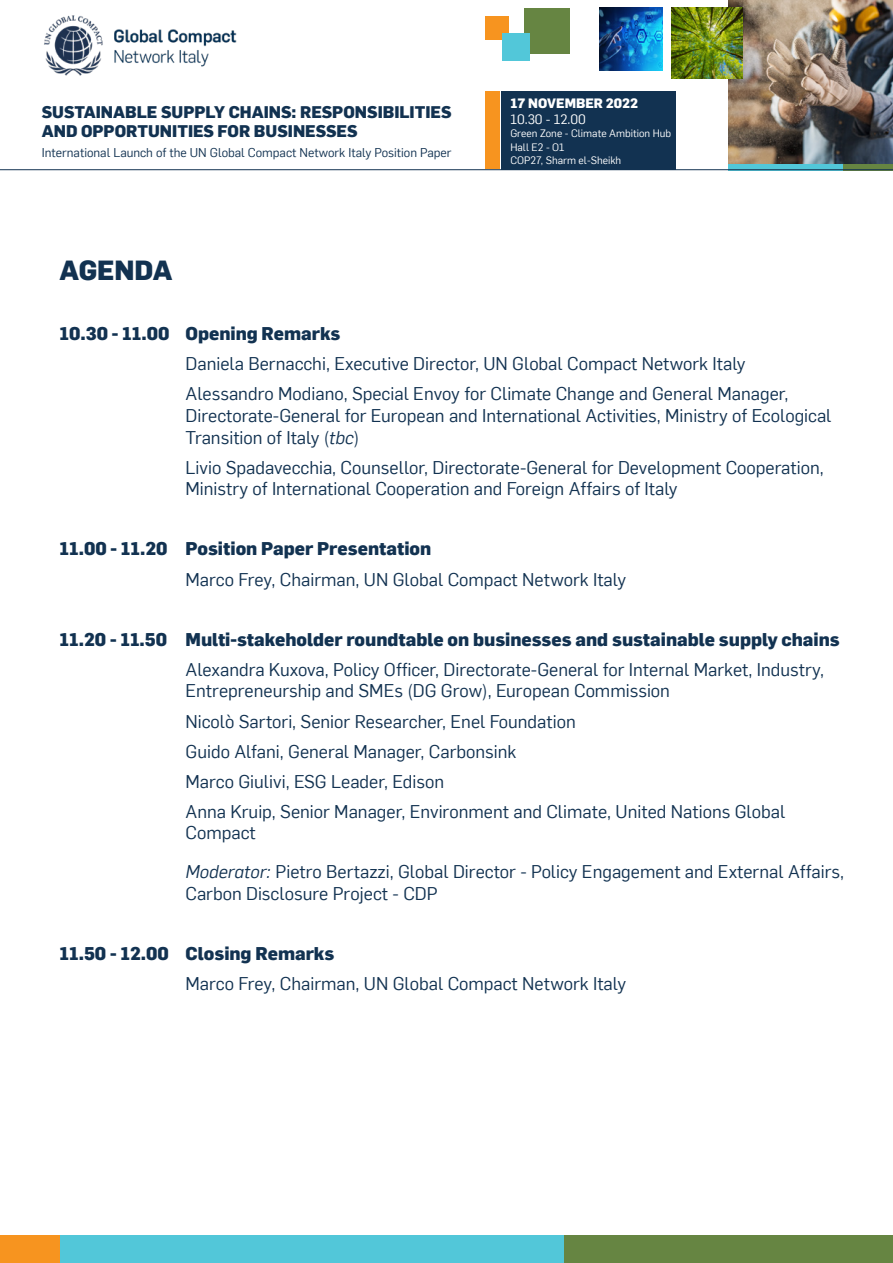
<style>
.page{position:relative;width:893px;height:1263px;background:#fff}
.page>*{position:absolute;margin:0;border:0;box-sizing:border-box;transform-origin:0 0}
.t1{font:800 27px "Flama";color:#123251}
.t2{font:18px/30.2px "Flama";color:#123251}
.t3{font:800 18px "Flama";color:#123251}
.t4{font:800 16.5px/19.5px "Flama";color:#123251}
.t5{font:800 13.2px "Flama";color:#fff}
.t6{font:13.2px "Flama";color:#fff}
.t7{font:12.45px "Flama";color:#123251}
.t8{font:10.5px/13.5px "Flama";color:#fff}
.s1{font-style:italic}
</style>
<div class="page">
<div style="left:60px;top:1236px;width:504px;height:27px;background:#52c7d9"></div>
<div style="left:0;top:1236px;width:60px;height:27px;background:#f7941f"></div>
<div style="left:564px;top:1236px;width:329px;height:27px;background:#668542"></div>
<img style="left:44px;top:15px;width:193px;height:61px">
<div style="left:502px;top:91px;width:174px;height:79px;background:#123251"></div>
<div style="left:485px;top:91px;width:15px;height:78px;background:#f7941f"></div>
<div style="left:728px;top:163px;width:117px;height:7px;background:#52c7d9"></div>
<div style="left:843px;top:163px;width:50px;height:7px;background:#668542"></div>
<img style="left:728px;top:0;width:165px;height:163px">
<div style="left:524px;top:9px;width:46px;height:45px;background:#668542"></div>
<div style="left:485px;top:16px;width:23px;height:23px;background:#f7941f"></div>
<div style="left:502px;top:33px;width:27px;height:28px;background:#52c7d9"></div>
<img style="left:671px;top:8px;width:71px;height:71px">
<img style="left:600px;top:8px;width:62px;height:62px">
<hr style="left:0;top:169px;width:893px;height:1px;background:#123251">
<p class="t4" style="left:42px;top:101px;width:411px">SUSTAINABLE SUPPLY CHAINS: RESPONSIBILITIES<br>AND OPPORTUNITIES FOR BUSINESSES</p>
<p class="t7" style="left:42px;top:144px;width:411px">International Launch of the UN Global Compact Network Italy Position Paper</p>
<h1 class="t1" style="left:60px;top:251px;width:114px">AGENDA</h1>
<p class="t5" style="left:510px;top:94px;width:129px">17 NOVEMBER 2022</p>
<p class="t6" style="left:510px;top:110px;width:77px">10.30 - 12.00</p>
<p class="t8" style="left:510px;top:126px;width:162px">Green Zone - Climate Ambition Hub<br>Hall E2 - O1<br>COP27, Sharm el-Sheikh</p>
<p class="t3" style="left:60px;top:321px;width:282px">10.30 - 11.00 Opening Remarks</p>
<p class="t2" style="left:186px;top:348px;width:604px">Daniela Bernacchi, Executive Director, UN Global Compact Network Italy<br>Alessandro Modiano, Special Envoy for Climate Change and General Manager,</p>
<p class="t2" style="left:186px;top:404px;width:648px;line-height:21.6px">Directorate-General for European and International Activities, Ministry of Ecological<br>Transition of Italy (<span class="s1">tbc</span>)</p>
<p class="t2" style="left:186px;top:455px;width:640px;line-height:21.6px">Livio Spadavecchia, Counsellor, Directorate-General for Development Cooperation,<br>Ministry of International Cooperation and Foreign Affairs of Italy</p>
<p class="t3" style="left:60px;top:536px;width:373px">11.00 - 11.20 Position Paper Presentation</p>
<p class="t2" style="left:186px;top:563px;width:442px">Marco Frey, Chairman, UN Global Compact Network Italy</p>
<p class="t3" style="left:60px;top:626px;width:782px">11.20 - 11.50 Multi-stakeholder roundtable on businesses and sustainable supply chains</p>
<p class="t2" style="left:186px;top:657px;width:640px;line-height:21.6px">Alexandra Kuxova, Policy Officer, Directorate-General for Internal Market, Industry,<br>Entrepreneurship and SMEs (DG Grow), European Commission</p>
<p class="t2" style="left:186px;top:705px;width:601px">Nicolò Sartori, Senior Researcher, Enel Foundation<br>Guido Alfani, General Manager, Carbonsink<br>Marco Giulivi, ESG Leader, Edison<br>Anna Kruip, Senior Manager, Environment and Climate, United Nations Global</p>
<p class="t2" style="left:186px;top:813px;width:660px;line-height:38.5px">Compact<br><span class="s1">Moderator:</span> Pietro Bertazzi, Global Director - Policy Engagement and External Affairs,</p>
<p class="t2" style="left:186px;top:877px;width:254px">Carbon Disclosure Project - CDP</p>
<p class="t3" style="left:60px;top:940px;width:276px">11.50 - 12.00 Closing Remarks</p>
<p class="t2" style="left:186px;top:967px;width:442px">Marco Frey, Chairman, UN Global Compact Network Italy</p>
</div>
